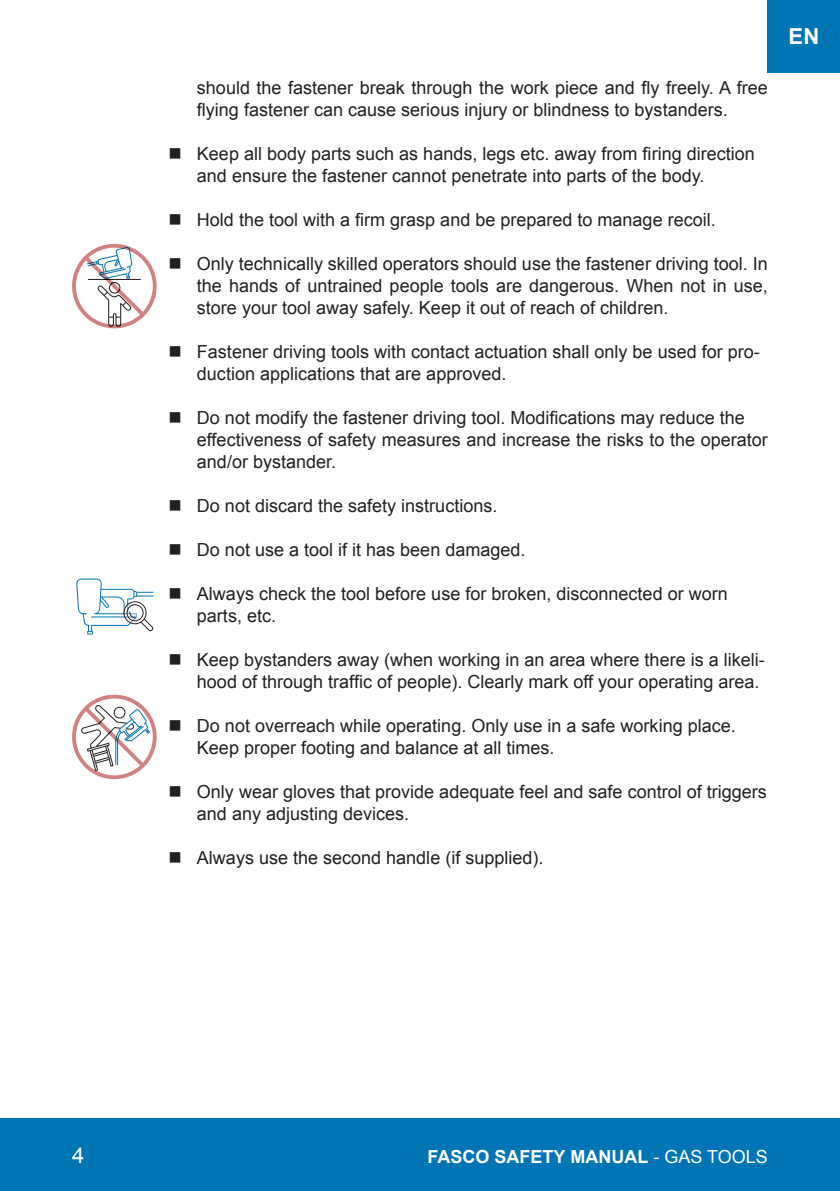
<style>
.page{position:relative;width:840px;height:1191px;background:#fff}
.page>*{position:absolute;margin:0;border:0;box-sizing:border-box;transform-origin:0 0}
.t1{font:700 22px "Arial";color:#fff}
.t2{font:22px "Arial";color:#fff}
.t3{font:18px/22px "Arial";color:#231f20}
.t4{font:700 18px "Arial";color:#fff}
.s1{font-weight:400}
</style>
<div class="page">
<div style="left:0;top:1119px;width:839px;height:72px;background:#0075b6"></div>
<hr style="left:839px;top:1119px;width:1px;height:72px;background:#0075b6">
<div style="left:767px;top:0;width:72px;height:72px;background:#0075b6"></div>
<svg style="left:72px;top:244px;width:84px;height:84px"></svg>
<svg style="left:76px;top:578px;width:77px;height:56px"></svg>
<svg style="left:72px;top:694px;width:84px;height:85px"></svg>
<p class="t3" style="left:197px;top:77px;width:572px">should the fastener break through the work piece and fly freely. A free flying fastener can cause serious injury or blindness to bystanders.</p>
<p class="t3" style="left:197px;top:143px;width:559px">Keep all body parts such as hands, legs etc. away from firing direction and ensure the fastener cannot penetrate into parts of the body.</p>
<p class="t3" style="left:197px;top:209px;width:520px">Hold the tool with a firm grasp and be prepared to manage recoil.</p>
<p class="t3" style="left:197px;top:253px;width:572px;text-align:justify">Only technically skilled operators should use the fastener driving tool. In the hands of untrained people tools are dangerous. When not in use, store your tool away safely. Keep it out of reach of children.</p>
<p class="t3" style="left:197px;top:341px;width:564px">Fastener driving tools with contact actuation shall only be used for pro&shy;duction applications that are approved.</p>
<p class="t3" style="left:197px;top:407px;width:572px">Do not modify the fastener driving tool. Modifications may reduce the effectiveness of safety measures and increase the risks to the operator and/or bystander.</p>
<p class="t3" style="left:197px;top:495px;width:302px">Do not discard the safety instructions.</p>
<p class="t3" style="left:197px;top:539px;width:330px">Do not use a tool if it has been damaged.</p>
<p class="t3" style="left:197px;top:583px;width:532px">Always check the tool before use for broken, disconnected or worn parts, etc.</p>
<p class="t3" style="left:197px;top:649px;width:569px">Keep bystanders away (when working in an area where there is a likeli&shy;hood of through traffic of people). Clearly mark off your operating area.</p>
<p class="t3" style="left:197px;top:715px;width:540px">Do not overreach while operating. Only use in a safe working place.<br>Keep proper footing and balance at all times.</p>
<p class="t3" style="left:197px;top:781px;width:571px">Only wear gloves that provide adequate feel and safe control of triggers and any adjusting devices.</p>
<p class="t3" style="left:197px;top:847px;width:348px">Always use the second handle (if supplied).</p>
<p class="t1" style="left:788px;top:21px;width:32px">EN</p>
<p class="t2" style="left:72px;top:1140px;width:14px">4</p>
<p class="t4" style="left:427px;top:1144px;width:342px">FASCO SAFETY MANUAL <span class="s1">- GAS TOOLS</span></p>
</div>
